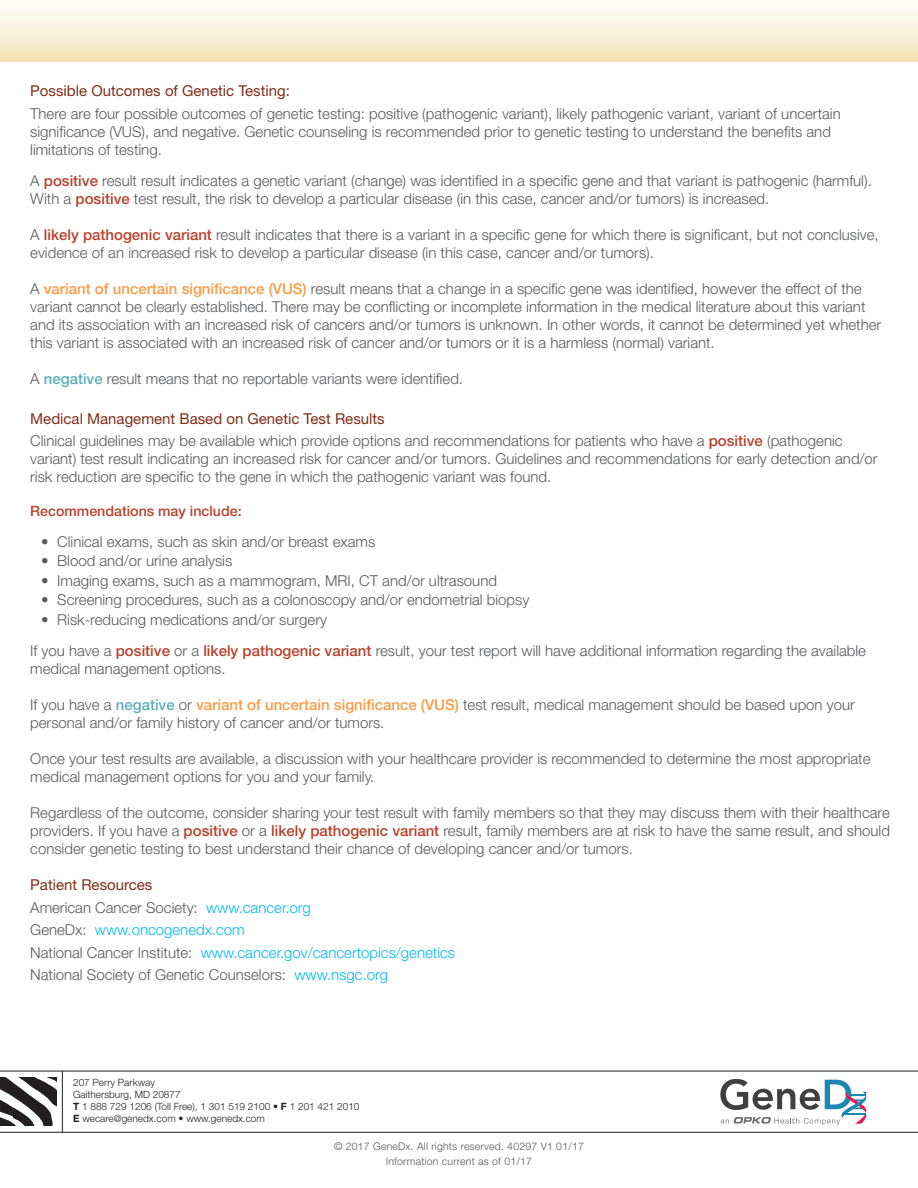
<style>
.page{position:relative;width:918px;height:1188px;background:#fff}
.page>*{position:absolute;margin:0;border:0;box-sizing:border-box;transform-origin:0 0}
.un_list{font:300 15px/18px "Helvetica Neue LT Std";color:#57585a}
.H-1{font:15px "Helvetica Neue LT Std";color:#802e18}
.un_list-2{font:300 15px "Helvetica Neue LT Std";color:#00baf1}
.H_2{font:500 14.25px "Helvetica Neue LT Std";color:#b7422c}
.t1{font:300 10.5px "Helvetica Neue LT Std";letter-spacing:.02em;color:#57585a}
.t2{font:300 10.05px "Helvetica Neue LT Std";color:#231f20}
.s1{font-weight:500;color:#b7422c}
.s2{font-weight:500;color:#f89c48}
.s3{font-weight:500;color:#5baebb}
.s4{color:#00baf1}
.s5{color:#57585a}
.s6{font-weight:700}
</style>
<div class="page">
<div style="left:0;top:0;width:918px;height:62px;background:linear-gradient(to bottom,#feffff,#f3e3b6)"></div>
<hr style="left:62px;top:1071px;width:1px;height:61px;background:#231f20">
<svg style="left:0;top:1078px;width:56px;height:47px"></svg>
<hr style="left:0;top:1071px;width:918px;height:1px;background:#231f20">
<hr style="left:0;top:1132px;width:918px;height:1px;background:#231f20">
<svg style="left:720px;top:1079px;width:147px;height:46px"></svg>
<p class="H-1" style="left:30px;top:82px;width:261px">Possible Outcomes of Genetic Testing:</p>
<p class="un_list" style="left:30px;top:104px;width:812px">There are four possible outcomes of genetic testing: positive (pathogenic variant), likely pathogenic variant, variant of uncertain significance (VUS), and negative. Genetic counseling is recommended prior to genetic testing to understand the benefits and limitations of testing.</p>
<p class="un_list" style="left:30px;top:172px;width:843px">A <span class="s1">positive</span> result result indicates a genetic variant (change) was identified in a specific gene and that variant is pathogenic (harmful).<br>With a <span class="s1">positive</span> test result, the risk to develop a particular disease (in this case, cancer and/or tumors) is increased.</p>
<p class="un_list" style="left:30px;top:226px;width:850px">A <span class="s1">likely pathogenic variant</span> result indicates that there is a variant in a specific gene for which there is significant, but not conclusive, evidence of an increased risk to develop a particular disease (in this case, cancer and/or tumors).</p>
<p class="un_list" style="left:30px;top:280px;width:853px">A <span class="s2">variant of uncertain significance (VUS)</span> result means that a change in a specific gene was identified, however the effect of the variant cannot be clearly established. There may be conflicting or incomplete information in the medical literature about this variant and its association with an increased risk of cancers and/or tumors is unknown. In other words, it cannot be determined yet whether this variant is associated with an increased risk of cancer and/or tumors or it is a harmless (normal) variant.</p>
<p class="un_list" style="left:30px;top:370px;width:434px">A <span class="s3">negative</span> result means that no reportable variants were identified.</p>
<p class="H-1" style="left:30px;top:410px;width:356px">Medical Management Based on Genetic Test Results</p>
<p class="un_list" style="left:30px;top:432px;width:849px">Clinical guidelines may be available which provide options and recommendations for patients who have a <span class="s1">positive</span> (pathogenic variant) test result indicating an increased risk for cancer and/or tumors. Guidelines and recommendations for early detection and/or risk reduction are specific to the gene in which the pathogenic variant was found.</p>
<p class="H_2" style="left:30px;top:503px;width:213px">Recommendations may include:</p>
<p class="un_list" style="left:41px;top:532px;width:336px">• Clinical exams, such as skin and/or breast exams</p>
<p class="un_list" style="left:41px;top:552px;width:193px">• Blood and/or urine analysis</p>
<p class="un_list" style="left:41px;top:571px;width:458px">• Imaging exams, such as a mammogram, MRI, CT and/or ultrasound</p>
<p class="un_list" style="left:41px;top:591px;width:490px">• Screening procedures, such as a colonoscopy and/or endometrial biopsy</p>
<p class="un_list" style="left:41px;top:610px;width:287px">• Risk-reducing medications and/or surgery</p>
<p class="un_list" style="left:30px;top:642px;width:837px">If you have a <span class="s1">positive</span> or a <span class="s1">likely pathogenic variant</span> result, your test report will have additional information regarding the available medical management options.</p>
<p class="un_list" style="left:30px;top:696px;width:826px">If you have a <span class="s3">negative</span> or <span class="s2">variant of uncertain significance (VUS)</span> test result, medical management should be based upon your personal and/or family history of cancer and/or tumors.</p>
<p class="un_list" style="left:30px;top:750px;width:842px">Once your test results are available, a discussion with your healthcare provider is recommended to determine the most appropriate medical management options for you and your family.</p>
<p class="un_list" style="left:30px;top:804px;width:861px;text-align:justify">Regardless of the outcome, consider sharing your test result with family members so that they may discuss them with their healthcare providers. If you have a <span class="s1">positive</span> or a <span class="s1">likely pathogenic variant</span> result, family members are at risk to have the same result, and should consider genetic testing to best understand their chance of developing cancer and/or tumors.</p>
<p class="H-1" style="left:30px;top:876px;width:124px">Patient Resources</p>
<p class="un_list" style="left:30px;top:898px;width:282px">American Cancer Society: <span class="s4">www.cancer.org</span></p>
<p class="un_list-2" style="left:30px;top:921px;width:216px"><span class="s5">GeneDx:</span> www.oncogenedx.com</p>
<p class="un_list-2" style="left:30px;top:943px;width:426px"><span class="s5">National Cancer Institute:</span> www.cancer.gov/cancertopics/genetics</p>
<p class="un_list" style="left:30px;top:966px;width:359px">National Society of Genetic Counselors: <span class="s4">www.nsgc.org</span></p>
<p class="t2" style="left:73px;top:1076px;width:83px">207 Perry Parkway</p>
<p class="t2" style="left:73px;top:1088px;width:109px">Gaithersburg, MD 20877</p>
<p class="t2" style="left:73px;top:1100px;width:288px"><span class="s6">T</span> 1 888 729 1206 (Toll Free), 1 301 519 2100 • <span class="s6">F</span> 1 201 421 2010</p>
<p class="t2" style="left:73px;top:1112px;width:193px"><span class="s6">E</span> wecare@genedx.com • www.genedx.com</p>
<p class="t1" style="left:334px;top:1140px;width:251px">© 2017 GeneDx. All rights reserved. 40297 V1 01/17</p>
<p class="t1" style="left:386px;top:1155px;width:148px">Information current as of 01/17</p>
</div>
